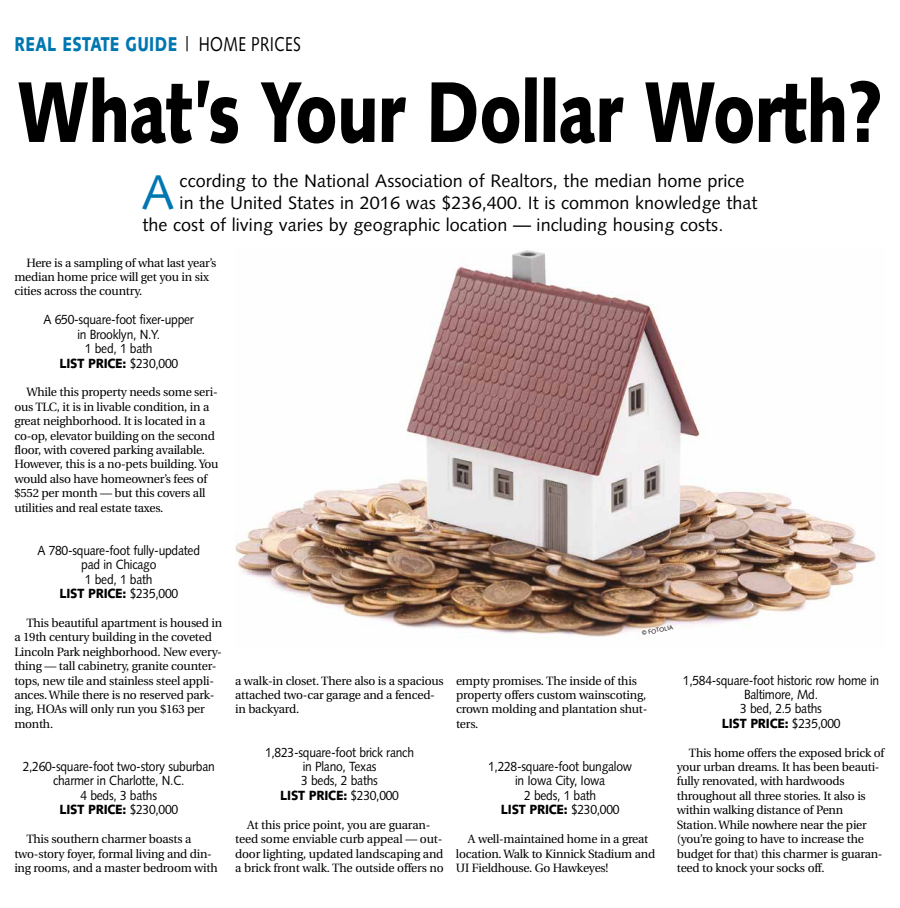
<style>
.page{position:relative;width:900px;height:908px;background:#fff}
.page>*{position:absolute;margin:0;border:0;box-sizing:border-box;transform-origin:0 0}
.t1{font:900 86px "Syntax";letter-spacing:-.015em;color:#000;scale:.77 1}
.t2{font:48.6px "Syntax";color:#0077b1}
.t3{font:900 20px "Syntax";letter-spacing:.025em;color:#0077b1;scale:.77 1}
.t4{font:18px "Syntax";letter-spacing:.005em;color:#000}
.t5{font:13.3px/14.4px "Syntax";letter-spacing:-.02em;color:#000;text-align:center;scale:.91 1}
.t6{font:12px/14.4px "Utopia";letter-spacing:-.02em;color:#000}
.t7{font:6px "Syntax";color:#000}
.s1{font-weight:400;color:#000}
.s2{font-weight:900}
</style>
<div class="page">
<img style="left:235px;top:250px;width:641px;height:388px">
<h3 class="t3" style="left:14px;top:32px;width:374px">REAL ESTATE GUIDE <span class="s1">| HOME PRICES</span></h3>
<h1 class="t1" style="left:17px;top:61px;width:1126px">What’s Your Dollar Worth?</h1>
<h2 class="t2" style="left:142px;top:163px;width:34px">A</h2>
<h3 class="t4" style="left:180px;top:170px;width:567px">ccording to the National Association of Realtors, the median home price</h3>
<h3 class="t4" style="left:180px;top:192px;width:580px">in the United States in 2016 was $236,400. It is common knowledge that</h3>
<h3 class="t4" style="left:142px;top:214px;width:583px">the cost of living varies by geographic location — including housing costs.</h3>
<p class="t6" style="left:14px;top:255px;width:204px;text-indent:12px">Here is a sampling of what last year’s median home price will get you in six cities across the country.</p>
<p class="t5" style="left:44px;top:312px;width:167px">A 650-square-foot fixer-upper in Brooklyn, N.Y.<br>1 bed, 1 bath<br><span class="s2">LIST PRICE:</span> $230,000</p>
<p class="t6" style="left:14px;top:385px;width:206px;text-indent:12px">While this property needs some seri&shy;ous TLC, it is in livable condition, in a great neighborhood. It is located in a co-op, elevator building on the second floor, with covered parking available.<br>However, this is a no-pets building. You would also have homeowner’s fees of $552 per month — but this covers all utilities and real estate taxes.</p>
<p class="t5" style="left:37px;top:543px;width:180px">A 780-square-foot fully-updated pad in Chicago<br>1 bed, 1 bath<br><span class="s2">LIST PRICE:</span> $235,000</p>
<p class="t6" style="left:14px;top:615px;width:209px;text-indent:12px">This beautiful apartment is housed in a 19th century building in the coveted Lincoln Park neighborhood. New every&shy;thing — tall cabinetry, granite counter&shy;tops, new tile and stainless steel appli&shy;ances. While there is no reserved park&shy;ing, HOAs will only run you $163 per month.</p>
<p class="t5" style="left:23px;top:759px;width:213px">2,260-square-foot two-story suburban charmer in Charlotte, N.C.<br>4 beds, 3 baths<br><span class="s2">LIST PRICE:</span> $230,000</p>
<p class="t6" style="left:14px;top:831px;width:205px;text-indent:12px">This southern charmer boasts a two-story foyer, formal living and din&shy;ing rooms, and a master bedroom with</p>
<p class="t7" style="left:641px;top:629px;width:33px;rotate:-12deg">© FOTOLIA</p>
<p class="t6" style="left:235px;top:673px;width:210px">a walk-in closet. There also is a spacious attached two-car garage and a fenced&shy;in backyard.</p>
<p class="t5" style="left:265px;top:744px;width:165px">1,823-square-foot brick ranch in Plano, Texas<br>3 beds, 2 baths<br><span class="s2">LIST PRICE:</span> $230,000</p>
<p class="t6" style="left:235px;top:817px;width:210px;text-align:center">At this price point, you are guaran&shy;teed some enviable curb appeal — out&shy;door lighting, updated landscaping and a brick front walk. The outside offers no</p>
<p class="t6" style="left:456px;top:673px;width:193px">empty promises. The inside of this property offers custom wainscoting, crown molding and plantation shut&shy;ters.</p>
<p class="t5" style="left:488px;top:759px;width:160px">1,228-square-foot bungalow in Iowa City, Iowa<br>2 beds, 1 bath<br><span class="s2">LIST PRICE:</span> $230,000</p>
<p class="t6" style="left:456px;top:831px;width:201px;text-indent:12px">A well-maintained home in a great location. Walk to Kinnick Stadium and<br>UI Fieldhouse. Go Hawkeyes!</p>
<p class="t5" style="left:683px;top:672px;width:217px">1,584-square-foot historic row home in<br>Baltimore, Md.<br>3 bed, 2.5 baths<br><span class="s2">LIST PRICE:</span> $235,000</p>
<p class="t6" style="left:677px;top:745px;width:209px;text-indent:12px">This home offers the exposed brick of your urban dreams. It has been beauti&shy;fully renovated, with hardwoods throughout all three stories. It also is within walking distance of Penn Station. While nowhere near the pier (you’re going to have to increase the budget for that) this charmer is guaran&shy;teed to knock your socks off.</p>
</div>
